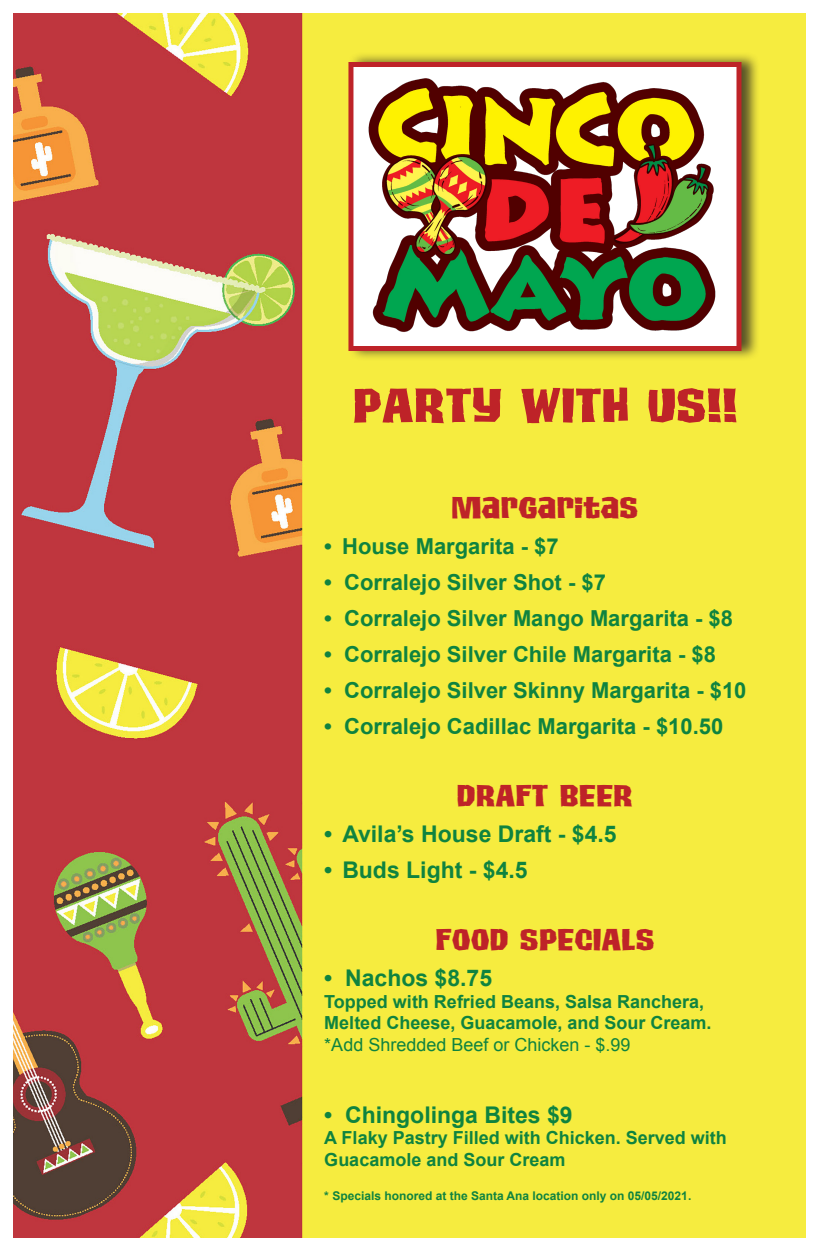
<style>
.page{position:relative;width:819px;height:1251px;background:#fff}
.page>*{position:absolute;margin:0;border:0;box-sizing:border-box;transform-origin:0 0}
.t1{font:48px "Tiki Island";color:#be2328;scale:1.5 1}
.t2{font:30px "Tiki Island";color:#be2328;scale:1.5 1}
.t3{font:700 23px "Arial";color:#0f833f}
.t4{font:700 22px "Arial";color:#0f833f}
.t5{font:700 18px "Arial";color:#0f833f}
.t6{font:18px "Arial";color:#0f833f}
.t7{font:700 12px "Arial";color:#0f833f}
</style>
<div class="page">
<img style="left:14px;top:14px;width:792px;height:1223px">
<div style="left:347px;top:52px;width:414px;height:309px;background:#231f20;opacity:.75"></div>
<img style="left:354px;top:68px;width:382px;height:277px">
<div style="left:348px;top:62px;width:394px;height:289px;border:5px solid #be2328"></div>
<p class="t1" style="left:352px;top:376px;width:258px">PARTY WITH US!!</p>
<p class="t2" style="left:452px;top:489px;width:126px">MARGARITAS</p>
<p class="t4" style="left:324px;top:532px;width:236px">• House Margarita - $7</p>
<p class="t4" style="left:324px;top:568px;width:283px">• Corralejo Silver Shot - $7</p>
<p class="t4" style="left:324px;top:604px;width:410px">• Corralejo Silver Mango Margarita - $8</p>
<p class="t4" style="left:324px;top:640px;width:393px">• Corralejo Silver Chile Margarita - $8</p>
<p class="t4" style="left:324px;top:676px;width:424px">• Corralejo Silver Skinny Margarita - $10</p>
<p class="t4" style="left:324px;top:712px;width:400px">• Corralejo Cadillac Margarita - $10.50</p>
<p class="t2" style="left:457px;top:777px;width:119px">DRAFT BEER</p>
<p class="t3" style="left:324px;top:819px;width:294px">• Avila’s House Draft - $4.5</p>
<p class="t3" style="left:324px;top:855px;width:205px">• Buds Light - $4.5</p>
<p class="t2" style="left:435px;top:921px;width:148px">FOOD SPECIALS</p>
<p class="t3" style="left:324px;top:963px;width:169px">• Nachos $8.75</p>
<p class="t5" style="left:324px;top:989px;width:381px">Topped with Refried Beans, Salsa Ranchera,</p>
<p class="t5" style="left:324px;top:1011px;width:389px">Melted Cheese, Guacamole, and Sour Cream.</p>
<p class="t6" style="left:324px;top:1033px;width:308px">*Add Shredded Beef or Chicken - $.99</p>
<p class="t3" style="left:324px;top:1100px;width:250px">• Chingolinga Bites $9</p>
<p class="t5" style="left:324px;top:1126px;width:404px">A Flaky Pastry Filled with Chicken. Served with</p>
<p class="t5" style="left:324px;top:1148px;width:243px">Guacamole and Sour Cream</p>
<p class="t7" style="left:324px;top:1188px;width:369px">* Specials honored at the Santa Ana location only on 05/05/2021.</p>
</div>
